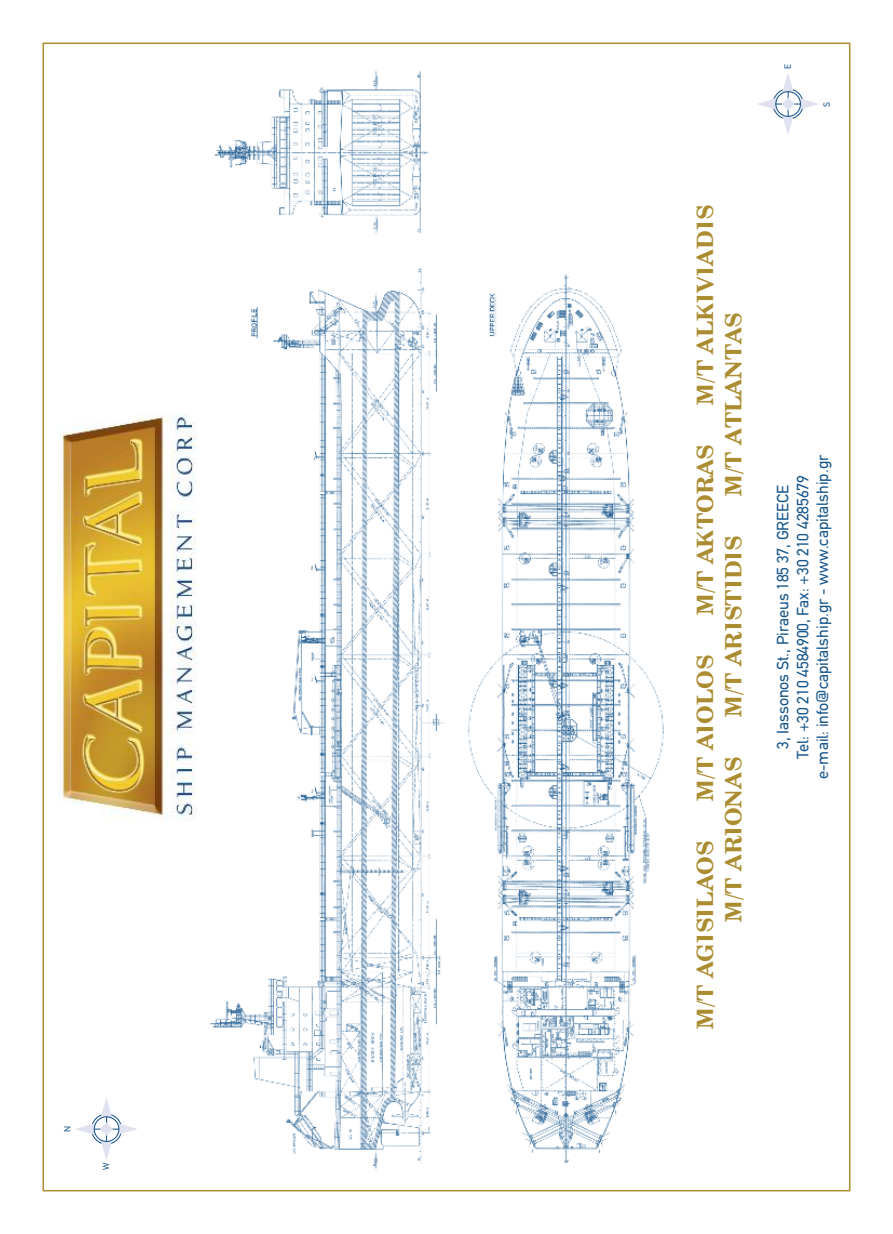
<style>
.page{position:relative;width:893px;height:1234px;background:#fff}
.page>*{position:absolute;margin:0;border:0;box-sizing:border-box;transform-origin:0 0}
.t1{font:700 22.5px "CF Sophia";color:#ab8c30}
.t2{font:16.5px/19.8px "PF Din Text";color:#17568d;text-align:center}
.t3{font:9px "PF Din Text";color:#17568d}
</style>
<div class="page">
<img style="left:207px;top:42px;width:473px;height:1128px">
<svg style="left:757px;top:73px;width:61px;height:62px"></svg>
<svg style="left:75px;top:1098px;width:62px;height:62px"></svg>
<img style="left:58px;top:414px;width:139px;height:406px">
<p class="t3" style="left:62px;top:1132px;width:8px;rotate:-90deg">N</p>
<p class="t3" style="left:101px;top:1170px;width:9px;rotate:-90deg">W</p>
<p class="t3" style="left:782px;top:68px;width:6px;rotate:-90deg">E</p>
<p class="t3" style="left:821px;top:106px;width:7px;rotate:-90deg">S</p>
<h1 class="t1" style="left:691px;top:404px;width:201px;rotate:-90deg">M/T ALKIVIADIS</h1>
<h1 class="t1" style="left:691px;top:615px;width:173px;rotate:-90deg">M/T AKTORAS</h1>
<h1 class="t1" style="left:691px;top:801px;width:148px;rotate:-90deg">M/T AIOLOS</h1>
<h1 class="t1" style="left:691px;top:1029px;width:190px;rotate:-90deg">M/T AGISILAOS</h1>
<h1 class="t1" style="left:719px;top:495px;width:185px;rotate:-90deg">M/T ATLANTAS</h1>
<h1 class="t1" style="left:719px;top:717px;width:183px;rotate:-90deg">M/T ARISTIDIS</h1>
<h1 class="t1" style="left:719px;top:921px;width:167px;rotate:-90deg">M/T ARIONAS</h1>
<p class="t2" style="left:773px;top:779px;width:326px;rotate:-90deg">3, Iassonos St., Piraeus 185 37, GREECE<br>Tel: +30 210 4584900, Fax: +30 210 4285679 e-mail: info@capitalship.gr - www.capitalship.gr</p>
</div>
